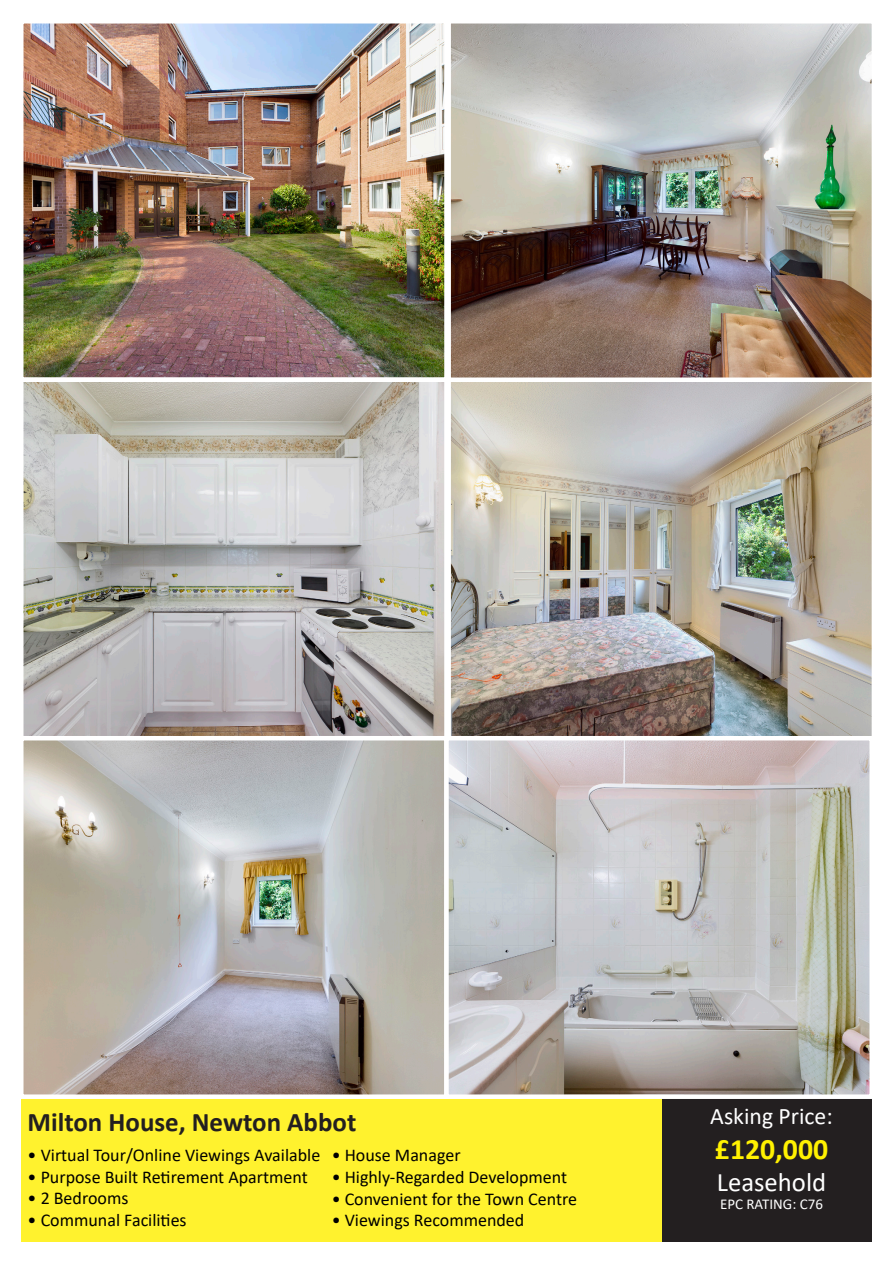
<style>
.page{position:relative;width:893px;height:1263px;background:#fff}
.page>*{position:absolute;margin:0;border:0;box-sizing:border-box;transform-origin:0 0}
.t1{font:700 29.7px "Calibri";color:#fff101}
.t2{font:700 27px "Calibri";color:#231f20}
.t3{font:26.7px "Calibri";color:#fff}
.t4{font:23.7px "Calibri";color:#fff}
.t5{font:18px "Calibri";color:#000}
.t6{font:15px "Calibri";color:#fff}
</style>
<div class="page">
<div style="left:661px;top:1098px;width:211px;height:144px;background:#231f20"></div>
<div style="left:21px;top:1098px;width:640px;height:144px;background:#fff22e"></div>
<img style="left:24px;top:24px;width:420px;height:1070px">
<div style="left:19px;top:19px;width:430px;height:363px;border:4px solid #fff"></div>
<div style="left:19px;top:377px;width:430px;height:363px;border:4px solid #fff"></div>
<div style="left:19px;top:736px;width:430px;height:363px;border:4px solid #fff"></div>
<img style="left:451px;top:24px;width:420px;height:711px">
<div style="left:446px;top:377px;width:430px;height:363px;border:4px solid #fff"></div>
<img style="left:449px;top:741px;width:420px;height:353px">
<div style="left:444px;top:736px;width:430px;height:363px;border:4px solid #fff"></div>
<div style="left:446px;top:19px;width:430px;height:363px;border:4px solid #fff"></div>
<p class="t2" style="left:28px;top:1103px;width:330px">Milton House, Newton Abbot</p>
<p class="t5" style="left:28px;top:1142px;width:294px">• Virtual Tour/Online Viewings Available</p>
<p class="t5" style="left:28px;top:1164px;width:282px">• Purpose Built Retirement Apartment</p>
<p class="t5" style="left:28px;top:1186px;width:102px">• 2 Bedrooms</p>
<p class="t5" style="left:28px;top:1207px;width:161px">• Communal Facilities</p>
<p class="t5" style="left:332px;top:1143px;width:130px">• House Manager</p>
<p class="t5" style="left:332px;top:1164px;width:237px">• Highly-Regarded Development</p>
<p class="t5" style="left:332px;top:1186px;width:247px">• Convenient for the Town Centre</p>
<p class="t5" style="left:332px;top:1208px;width:194px">• Viewings Recommended</p>
<p class="t4" style="left:710px;top:1099px;width:124px">Asking Price:</p>
<p class="t1" style="left:715px;top:1128px;width:115px">£120,000</p>
<p class="t3" style="left:717px;top:1164px;width:111px">Leasehold</p>
<p class="t6" style="left:720px;top:1194px;width:104px">EPC RATING: C76</p>
</div>
